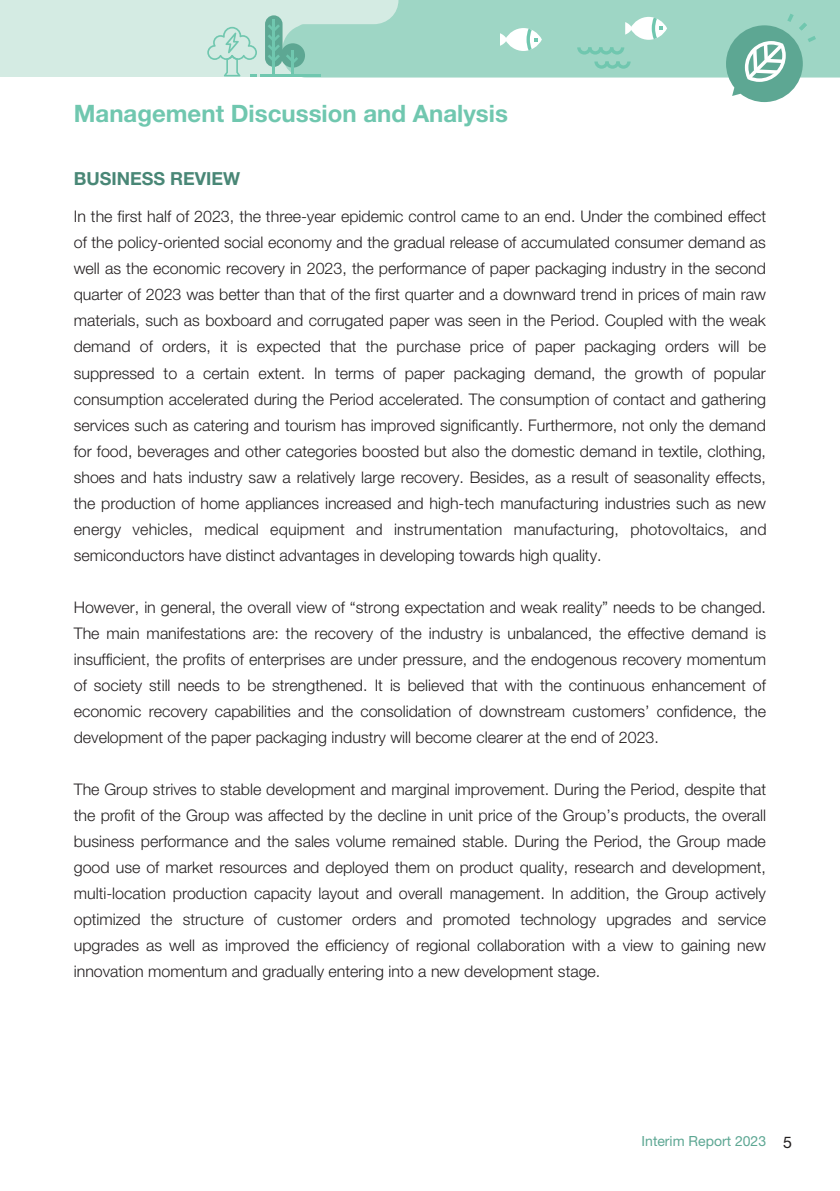
<style>
.page{position:relative;width:840px;height:1191px;background:#fff}
.page>*{position:absolute;margin:0;border:0;box-sizing:border-box;transform-origin:0 0}
.t1{font:700 24px "Helvetica Neue LT Std";color:#70c7af}
.t2{font:700 18px "Helvetica Neue LT Std";color:#498776}
.t3{font:300 16px/26px "Helvetica Neue LT Std";color:#231f20;text-align:justify}
.t4{font:14px "Helvetica Neue LT Std";color:#5da793}
.s1{font-size:16px;color:#231f20}
</style>
<div class="page">
<div style="left:0;top:0;width:617px;height:77px;background:#d4ebe3"></div>
<svg style="left:282px;top:0;width:557px;height:78px;background:#a2d7c7"></svg>
<svg style="left:725px;top:14px;width:90px;height:88px"></svg>
<div style="left:630px;top:17px;width:36px;height:23px;background:#fff;border-radius:50%"></div>
<svg style="left:625px;top:22px;width:7px;height:13px"></svg>
<svg style="left:651px;top:17px;width:11px;height:22px"></svg>
<svg style="left:577px;top:47px;width:47px;height:8px"></svg>
<svg style="left:594px;top:62px;width:36px;height:7px"></svg>
<div style="left:505px;top:28px;width:36px;height:23px;background:#fff;border-radius:50%"></div>
<svg style="left:499px;top:33px;width:8px;height:13px"></svg>
<svg style="left:526px;top:29px;width:11px;height:21px"></svg>
<svg style="left:207px;top:27px;width:50px;height:49px"></svg>
<hr style="left:260px;top:74px;width:61px;height:2px;background:#70c7af">
<div style="left:280px;top:43px;width:25px;height:25px;background:#5da793;border-radius:50%"></div>
<hr style="left:290px;top:51px;width:3px;height:24px;background:#70c7af">
<svg style="left:286px;top:54px;width:12px;height:10px"></svg>
<div style="left:265px;top:15px;width:17px;height:52px;background:#5da793;border-radius:9px"></div>
<hr style="left:272px;top:19px;width:3px;height:56px;background:#70c7af">
<svg style="left:268px;top:24px;width:12px;height:37px"></svg>
<h1 class="t1" style="left:74px;top:99px;width:435px">Management Discussion and Analysis</h1>
<p class="t2" style="left:74px;top:167px;width:168px">BUSINESS REVIEW</p>
<p class="t3" style="left:74px;top:203px;width:693px">In the first half of 2023, the three-year epidemic control came to an end. Under the combined effect of the policy-oriented social economy and the gradual release of accumulated consumer demand as well as the economic recovery in 2023, the performance of paper packaging industry in the second quarter of 2023 was better than that of the first quarter and a downward trend in prices of main raw materials, such as boxboard and corrugated paper was seen in the Period. Coupled with the weak demand of orders, it is expected that the purchase price of paper packaging orders will be suppressed to a certain extent. In terms of paper packaging demand, the growth of popular consumption accelerated during the Period accelerated. The consumption of contact and gathering services such as catering and tourism has improved significantly. Furthermore, not only the demand for food, beverages and other categories boosted but also the domestic demand in textile, clothing, shoes and hats industry saw a relatively large recovery. Besides, as a result of seasonality effects, the production of home appliances increased and high-tech manufacturing industries such as new energy vehicles, medical equipment and instrumentation manufacturing, photovoltaics, and semiconductors have distinct advantages in developing towards high quality.</p>
<p class="t3" style="left:74px;top:593px;width:693px">However, in general, the overall view of “strong expectation and weak reality” needs to be changed.<br>The main manifestations are: the recovery of the industry is unbalanced, the effective demand is insufficient, the profits of enterprises are under pressure, and the endogenous recovery momentum of society still needs to be strengthened. It is believed that with the continuous enhancement of economic recovery capabilities and the consolidation of downstream customers’ confidence, the development of the paper packaging industry will become clearer at the end of 2023.</p>
<p class="t3" style="left:74px;top:775px;width:693px">The Group strives to stable development and marginal improvement. During the Period, despite that the profit of the Group was affected by the decline in unit price of the Group’s products, the overall business performance and the sales volume remained stable. During the Period, the Group made good use of market resources and deployed them on product quality, research and development, multi-location production capacity layout and overall management. In addition, the Group actively optimized the structure of customer orders and promoted technology upgrades and service upgrades as well as improved the efficiency of regional collaboration with a view to gaining new innovation momentum and gradually entering into a new development stage.</p>
<p class="t4" style="left:641px;top:1132px;width:152px">Interim Report 2023 <span class="s1">5</span></p>
</div>
